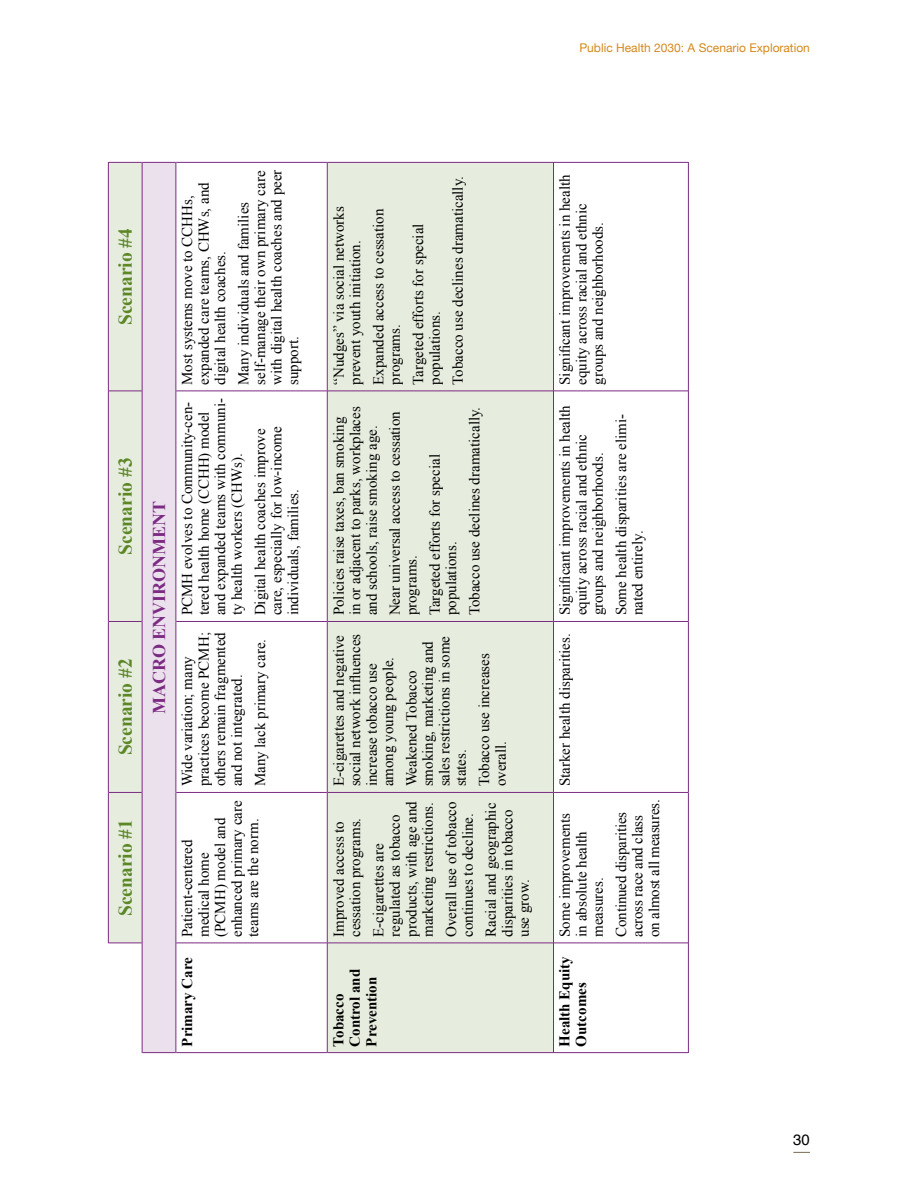
<style>
.page{position:relative;width:918px;height:1188px;background:#fff}
.page>*{position:absolute;margin:0;border:0;box-sizing:border-box;transform-origin:0 0}
.t1{font:700 19.5px "Times New Roman";color:#5c8727}
.t2{font:700 18px "Times New Roman";color:#7c2b83}
.t3{font:15px/16.5px "Times New Roman";color:#000}
.t4{font:700 15px/16.5px "Times New Roman";color:#000}
.t5{font:15px "Helvetica";color:#000}
.t6{font:12px "Helvetica Neue";color:#d4891c}
</style>
<div class="page">
<svg style="left:793px;top:1152px;width:17px;height:1px"></svg>
<svg style="left:108px;top:163px;width:34px;height:890px;background:#e7ebe0"></svg>
<div style="left:142px;top:162px;width:34px;height:891px;background:#eae1ec"></div>
<svg style="left:326px;top:944px;width:362px;height:108px;fill:#e6ecde"></svg>
<svg style="left:177px;top:163px;width:511px;height:780px"></svg>
<hr style="left:108px;top:792px;width:1px;height:151px;background:#7c2b83">
<hr style="left:108px;top:621px;width:1px;height:171px;background:#7c2b83">
<hr style="left:109px;top:792px;width:33px;height:1px;background:#7c2b83">
<hr style="left:108px;top:391px;width:1px;height:230px;background:#7c2b83">
<hr style="left:109px;top:621px;width:33px;height:1px;background:#7c2b83">
<hr style="left:108px;top:162px;width:1px;height:229px;background:#7c2b83">
<hr style="left:109px;top:391px;width:33px;height:1px;background:#7c2b83">
<hr style="left:109px;top:162px;width:33px;height:1px;background:#7c2b83">
<hr style="left:142px;top:1052px;width:34px;height:1px;background:#7c2b83">
<hr style="left:142px;top:792px;width:1px;height:151px;background:#7c2b83">
<hr style="left:142px;top:621px;width:1px;height:171px;background:#7c2b83">
<hr style="left:142px;top:391px;width:1px;height:230px;background:#7c2b83">
<hr style="left:142px;top:162px;width:1px;height:229px;background:#7c2b83">
<hr style="left:142px;top:162px;width:34px;height:1px;background:#7c2b83">
<hr style="left:176px;top:943px;width:1px;height:110px;background:#7c2b83">
<hr style="left:176px;top:792px;width:1px;height:151px;background:#7c2b83">
<hr style="left:176px;top:621px;width:1px;height:171px;background:#7c2b83">
<hr style="left:176px;top:391px;width:1px;height:230px;background:#7c2b83">
<hr style="left:176px;top:162px;width:1px;height:229px;background:#7c2b83">
<hr style="left:176px;top:1052px;width:151px;height:1px;background:#7c2b83">
<hr style="left:176px;top:943px;width:151px;height:1px;background:#7c2b83">
<hr style="left:176px;top:792px;width:151px;height:1px;background:#7c2b83">
<hr style="left:176px;top:621px;width:151px;height:1px;background:#7c2b83">
<hr style="left:176px;top:391px;width:151px;height:1px;background:#7c2b83">
<hr style="left:176px;top:162px;width:151px;height:1px;background:#7c2b83">
<hr style="left:327px;top:943px;width:1px;height:110px;background:#7c2b83">
<hr style="left:328px;top:1052px;width:225px;height:1px;background:#7c2b83">
<hr style="left:327px;top:792px;width:1px;height:151px;background:#7c2b83">
<hr style="left:328px;top:943px;width:225px;height:1px;background:#7c2b83">
<hr style="left:327px;top:621px;width:1px;height:171px;background:#7c2b83">
<hr style="left:328px;top:792px;width:225px;height:1px;background:#7c2b83">
<hr style="left:327px;top:391px;width:1px;height:230px;background:#7c2b83">
<hr style="left:328px;top:621px;width:225px;height:1px;background:#7c2b83">
<hr style="left:327px;top:162px;width:1px;height:229px;background:#7c2b83">
<hr style="left:328px;top:391px;width:225px;height:1px;background:#7c2b83">
<hr style="left:328px;top:162px;width:225px;height:1px;background:#7c2b83">
<hr style="left:553px;top:943px;width:1px;height:110px;background:#7c2b83">
<hr style="left:554px;top:1052px;width:134px;height:1px;background:#7c2b83">
<hr style="left:553px;top:792px;width:1px;height:151px;background:#7c2b83">
<hr style="left:554px;top:943px;width:134px;height:1px;background:#7c2b83">
<hr style="left:553px;top:621px;width:1px;height:171px;background:#7c2b83">
<hr style="left:554px;top:792px;width:134px;height:1px;background:#7c2b83">
<hr style="left:553px;top:391px;width:1px;height:230px;background:#7c2b83">
<hr style="left:554px;top:621px;width:134px;height:1px;background:#7c2b83">
<hr style="left:553px;top:162px;width:1px;height:229px;background:#7c2b83">
<hr style="left:554px;top:391px;width:134px;height:1px;background:#7c2b83">
<hr style="left:554px;top:162px;width:134px;height:1px;background:#7c2b83">
<hr style="left:688px;top:943px;width:1px;height:110px;background:#7c2b83">
<hr style="left:688px;top:792px;width:1px;height:151px;background:#7c2b83">
<hr style="left:688px;top:621px;width:1px;height:171px;background:#7c2b83">
<hr style="left:688px;top:391px;width:1px;height:230px;background:#7c2b83">
<hr style="left:688px;top:162px;width:1px;height:229px;background:#7c2b83">
<hr style="left:109px;top:943px;width:33px;height:1px;background:#7c2b83">
<hr style="left:142px;top:943px;width:1px;height:110px;background:#7c2b83">
<p class="t6" style="left:580px;top:39px;width:232px">Public Health 2030: A Scenario Exploration</p>
<h1 class="t1" style="left:112px;top:325px;width:98px;rotate:-90deg">Scenario #4</h1>
<p class="t3" style="left:179px;top:385px;width:204px;rotate:-90deg">Most systems move to CCHHs, expanded care teams, CHWs, and digital health coaches.</p>
<p class="t3" style="left:235px;top:385px;width:217px;rotate:-90deg">Many individuals and families self-manage their own primary care with digital health coaches and peer support.</p>
<p class="t3" style="left:330px;top:385px;width:180px;rotate:-90deg">“Nudges” via social networks prevent youth initiation.</p>
<p class="t3" style="left:370px;top:385px;width:178px;rotate:-90deg">Expanded access to cessation programs.</p>
<p class="t3" style="left:410px;top:385px;width:163px;rotate:-90deg">Targeted efforts for special populations.</p>
<p class="t3" style="left:449px;top:385px;width:210px;rotate:-90deg">Tobacco use declines dramatically.</p>
<p class="t3" style="left:556px;top:385px;width:212px;rotate:-90deg">Significant improvements in health equity across racial and ethnic groups and neighborhoods.</p>
<h1 class="t1" style="left:112px;top:555px;width:98px;rotate:-90deg">Scenario #3</h1>
<h1 class="t1" style="left:112px;top:755px;width:98px;rotate:-90deg">Scenario #2</h1>
<p class="t2" style="left:147px;top:714px;width:215px;rotate:-90deg">MACRO ENVIRONMENT</p>
<p class="t3" style="left:179px;top:615px;width:219px;rotate:-90deg">PCMH evolves to Community-cen&shy;tered health home (CCHH) model and expanded teams with communi&shy;ty health workers (CHWs).</p>
<p class="t3" style="left:252px;top:615px;width:191px;rotate:-90deg">Digital health coaches improve care, especially for low-income individuals, families.</p>
<p class="t3" style="left:179px;top:786px;width:156px;rotate:-90deg">Wide variation; many practices become PCMH; others remain fragmented and not integrated.</p>
<p class="t3" style="left:252px;top:786px;width:149px;rotate:-90deg">Many lack primary care.</p>
<p class="t3" style="left:330px;top:615px;width:211px;rotate:-90deg">Policies raise taxes, ban smoking in or adjacent to parks, workplaces and schools, raise smoking age.</p>
<p class="t3" style="left:386px;top:615px;width:206px;rotate:-90deg">Near universal access to cessation programs.</p>
<p class="t3" style="left:426px;top:615px;width:163px;rotate:-90deg">Targeted efforts for special populations.</p>
<p class="t3" style="left:466px;top:615px;width:210px;rotate:-90deg">Tobacco use declines dramatically.</p>
<p class="t3" style="left:330px;top:786px;width:154px;rotate:-90deg">E-cigarettes and negative social network influences increase tobacco use among young people.</p>
<p class="t3" style="left:403px;top:786px;width:152px;rotate:-90deg">Weakened Tobacco smoking, marketing and sales restrictions in some states.</p>
<p class="t3" style="left:476px;top:786px;width:135px;rotate:-90deg">Tobacco use increases overall.</p>
<p class="t3" style="left:556px;top:615px;width:212px;text-indent:-171px;rotate:-90deg">Starker health disparities. Significant improvements in health equity across racial and ethnic groups and neighborhoods.</p>
<p class="t3" style="left:613px;top:615px;width:203px;rotate:-90deg">Some health disparities are elimi&shy;nated entirely.</p>
<h1 class="t1" style="left:112px;top:916px;width:98px;rotate:-90deg">Scenario #1</h1>
<p class="t3" style="left:179px;top:937px;width:138px;rotate:-90deg">Patient-centered medical home (PCMH) model and enhanced primary care teams are the norm.</p>
<p class="t3" style="left:330px;top:937px;width:121px;rotate:-90deg">Improved access to cessation programs.</p>
<p class="t3" style="left:370px;top:937px;width:137px;rotate:-90deg">E-cigarettes are regulated as tobacco products, with age and marketing restrictions.</p>
<p class="t3" style="left:443px;top:937px;width:137px;rotate:-90deg">Overall use of tobacco continues to decline.</p>
<p class="t3" style="left:482px;top:937px;width:136px;rotate:-90deg">Racial and geographic disparities in tobacco use grow.</p>
<p class="t3" style="left:556px;top:937px;width:125px;rotate:-90deg">Some improvements in absolute health measures.</p>
<p class="t3" style="left:613px;top:937px;width:139px;rotate:-90deg">Continued disparities across race and class on almost all measures.</p>
<p class="t4" style="left:178px;top:1047px;width:91px;rotate:-90deg">Primary Care</p>
<p class="t4" style="left:330px;top:1047px;width:79px;rotate:-90deg">Tobacco<br>Control and<br>Prevention</p>
<p class="t4" style="left:556px;top:1047px;width:92px;rotate:-90deg">Health Equity<br>Outcomes</p>
<p class="t5" style="left:793px;top:1128px;width:18px">30</p>
</div>
